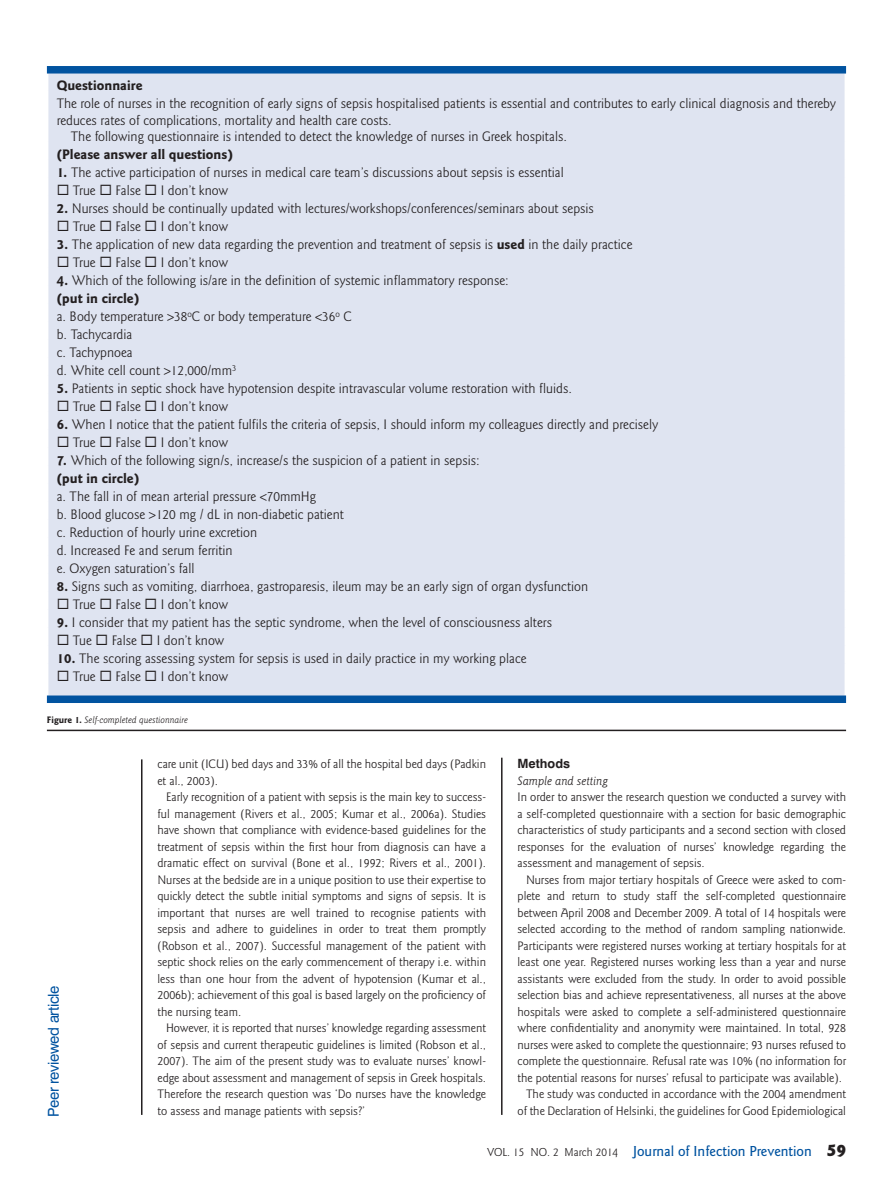
<style>
.page{position:relative;width:893px;height:1191px;background:#fff}
.page>*{position:absolute;margin:0;border:0;box-sizing:border-box;transform-origin:0 0}
.t1{font:500 15px "Goudy Sans Std";color:#0153a0}
.t2{font:15px "Swiss 721 BT";letter-spacing:-.025em;color:#0153a0}
.t3{font:14.25px/18px "Goudy Sans Std";color:#231f20}
.t4{font:700 14.25px "Goudy Sans Std";color:#231f20}
.t5{font:12.75px/16.5px "Goudy Sans Std";color:#231f20;text-align:justify}
.t6{font:italic 12.75px "Goudy Sans Std";color:#231f20}
.t7{font:700 12.75px "Swiss 721 BT";color:#231f20}
.t8{font:italic 9.75px "Goudy Sans Std";color:#231f20}
.s1{font-weight:700}
.s2{font-weight:700;font-style:normal}
.s3{font-weight:400;font-size:12px;color:#231f20}
.s4{font-weight:900;font-size:18px;color:#231f20}
</style>
<div class="page">
<hr style="left:501px;top:757px;width:1px;height:358px;background:#231f20">
<hr style="left:141px;top:759px;width:1px;height:356px;background:#231f20">
<hr style="left:47px;top:729px;width:799px;height:2px;background:#231f20">
<div style="left:48px;top:74px;width:796px;height:621px;background:#dfe4f1"></div>
<svg style="left:844px;top:74px;width:1px;height:16px"></svg>
<svg style="left:844px;top:141px;width:1px;height:522px"></svg>
<div style="left:47px;top:695px;width:799px;height:8px;background:#0153a0"></div>
<div style="left:47px;top:66px;width:799px;height:8px;background:#0153a0"></div>
<p class="t4" style="left:57px;top:77px;width:87px">Questionnaire</p>
<p class="t3" style="left:57px;top:95px;width:781px">The role of nurses in the recognition of early signs of sepsis hospitalised patients is essential and contributes to early clinical diagnosis and thereby</p>
<p class="t3" style="left:57px;top:111px;width:337px">reduces rates of complications, mortality and health care costs.</p>
<p class="t3" style="left:71px;top:128px;width:498px">The following questionnaire is intended to detect the knowledge of nurses in Greek hospitals.</p>
<p class="t4" style="left:57px;top:146px;width:178px">(Please answer all questions)</p>
<p class="t3" style="left:57px;top:164px;width:509px"><span class="s1">1.</span> The active participation of nurses in medical care team’s discussions about sepsis is essential</p>
<p class="t3" style="left:57px;top:182px;width:173px">◻ True ◻ False ◻ I don’t know</p>
<p class="t3" style="left:57px;top:200px;width:539px"><span class="s1">2.</span> Nurses should be continually updated with lectures/workshops/conferences/seminars about sepsis</p>
<p class="t3" style="left:57px;top:218px;width:173px">◻ True ◻ False ◻ I don’t know</p>
<p class="t3" style="left:57px;top:236px;width:577px"><span class="s1">3.</span> The application of new data regarding the prevention and treatment of sepsis is <span class="s1">used</span> in the daily practice</p>
<p class="t3" style="left:57px;top:254px;width:173px">◻ True ◻ False ◻ I don’t know</p>
<p class="t3" style="left:57px;top:272px;width:454px"><span class="s1">4.</span> Which of the following is/are in the definition of systemic inflammatory response: <span class="s1">(put in circle)<br></span>a. Body temperature &gt;38<sup>o</sup>C or body temperature &lt;36<sup>o</sup> C<br>b. Tachycardia<br>c. Tachypnoea<br>d. White cell count &gt;12,000/mm<sup>3</sup></p>
<p class="t3" style="left:57px;top:380px;width:517px"><span class="s1">5.</span> Patients in septic shock have hypotension despite intravascular volume restoration with fluids.</p>
<p class="t3" style="left:57px;top:398px;width:173px">◻ True ◻ False ◻ I don’t know</p>
<p class="t3" style="left:57px;top:416px;width:603px"><span class="s1">6.</span> When I notice that the patient fulfils the criteria of sepsis, I should inform my colleagues directly and precisely</p>
<p class="t3" style="left:57px;top:434px;width:173px">◻ True ◻ False ◻ I don’t know</p>
<p class="t3" style="left:57px;top:452px;width:424px"><span class="s1">7.</span> Which of the following sign/s, increase/s the suspicion of a patient in sepsis: <span class="s1">(put in circle)</span></p>
<p class="t3" style="left:57px;top:488px;width:289px">a. The fall in of mean arterial pressure &lt;70mmHg<br>b. Blood glucose &gt;120 mg / dL in non-diabetic patient c. Reduction of hourly urine excretion<br>d. Increased Fe and serum ferritin<br>e. Oxygen saturation’s fall</p>
<p class="t3" style="left:57px;top:578px;width:533px"><span class="s1">8.</span> Signs such as vomiting, diarrhoea, gastroparesis, ileum may be an early sign of organ dysfunction</p>
<p class="t3" style="left:57px;top:596px;width:173px">◻ True ◻ False ◻ I don’t know</p>
<p class="t3" style="left:57px;top:614px;width:497px"><span class="s1">9.</span> I consider that my patient has the septic syndrome, when the level of consciousness alters</p>
<p class="t3" style="left:57px;top:632px;width:169px">◻ Tue ◻ False ◻ I don’t know</p>
<p class="t3" style="left:57px;top:650px;width:472px"><span class="s1">10.</span> The scoring assessing system for sepsis is used in daily practice in my working place</p>
<p class="t3" style="left:57px;top:668px;width:173px">◻ True ◻ False ◻ I don’t know</p>
<p class="t8" style="left:47px;top:715px;width:143px"><span class="s2">Figure 1.</span> Self-completed questionnaire</p>
<p class="t2" style="left:45px;top:1116px;width:133px;rotate:-90deg">Peer reviewed article</p>
<p class="t5" style="left:158px;top:756px;width:330px">care unit (ICU) bed days and 33% of all the hospital bed days (Padkin et al., 2003).</p>
<p class="t5" style="left:158px;top:789px;width:330px;text-indent:9px">Early recognition of a patient with sepsis is the main key to success&shy;ful management (Rivers et al., 2005; Kumar et al., 2006a). Studies have shown that compliance with evidence-based guidelines for the treatment of sepsis within the first hour from diagnosis can have a dramatic effect on survival (Bone et al., 1992; Rivers et al., 2001).<br>Nurses at the bedside are in a unique position to use their expertise to quickly detect the subtle initial symptoms and signs of sepsis. It is important that nurses are well trained to recognise patients with sepsis and adhere to guidelines in order to treat them promptly (Robson et al., 2007). Successful management of the patient with septic shock relies on the early commencement of therapy i.e. within less than one hour from the advent of hypotension (Kumar et al., 2006b); achievement of this goal is based largely on the proficiency of the nursing team.</p>
<p class="t5" style="left:158px;top:1020px;width:330px;text-indent:9px">However, it is reported that nurses’ knowledge regarding assessment of sepsis and current therapeutic guidelines is limited (Robson et al., 2007). The aim of the present study was to evaluate nurses’ knowl&shy;edge about assessment and management of sepsis in Greek hospitals.<br>Therefore the research question was ‘Do nurses have the knowledge to assess and manage patients with sepsis?’</p>
<p class="t7" style="left:517px;top:756px;width:54px">Methods</p>
<p class="t6" style="left:517px;top:773px;width:92px">Sample and setting</p>
<p class="t5" style="left:517px;top:789px;width:330px">In order to answer the research question we conducted a survey with a self-completed questionnaire with a section for basic demographic characteristics of study participants and a second section with closed responses for the evaluation of nurses’ knowledge regarding the assessment and management of sepsis.</p>
<p class="t5" style="left:526px;top:871px;width:322px">Nurses from major tertiary hospitals of Greece were asked to com-</p>
<p class="t5" style="left:517px;top:888px;width:330px">plete and return to study staff the self-completed questionnaire</p>
<p class="t5" style="left:517px;top:904px;width:330px">between April 2008 and December 2009. A total of 14 hospitals were</p>
<p class="t5" style="left:517px;top:921px;width:330px">selected according to the method of random sampling nationwide.</p>
<p class="t5" style="left:517px;top:937px;width:330px">Participants were registered nurses working at tertiary hospitals for at</p>
<p class="t5" style="left:517px;top:954px;width:330px">least one year. Registered nurses working less than a year and nurse</p>
<p class="t5" style="left:517px;top:970px;width:330px">assistants were excluded from the study. In order to avoid possible</p>
<p class="t5" style="left:517px;top:987px;width:330px">selection bias and achieve representativeness, all nurses at the above</p>
<p class="t5" style="left:517px;top:1003px;width:330px">hospitals were asked to complete a self-administered questionnaire</p>
<p class="t5" style="left:517px;top:1020px;width:330px">where confidentiality and anonymity were maintained. In total, 928</p>
<p class="t5" style="left:517px;top:1036px;width:330px">nurses were asked to complete the questionnaire; 93 nurses refused to</p>
<p class="t5" style="left:517px;top:1053px;width:330px">complete the questionnaire. Refusal rate was 10% (no information for</p>
<p class="t5" style="left:517px;top:1069px;width:326px">the potential reasons for nurses’ refusal to participate was available).</p>
<p class="t5" style="left:526px;top:1086px;width:322px">The study was conducted in accordance with the 2004 amendment</p>
<p class="t5" style="left:517px;top:1102px;width:330px">of the Declaration of Helsinki, the guidelines for Good Epidemiological</p>
<p class="t1" style="left:487px;top:1142px;width:360px"><span class="s3">VOL. 15 NO. 2 March 2014</span> Journal of Infection Prevention <span class="s4">59</span></p>
</div>
